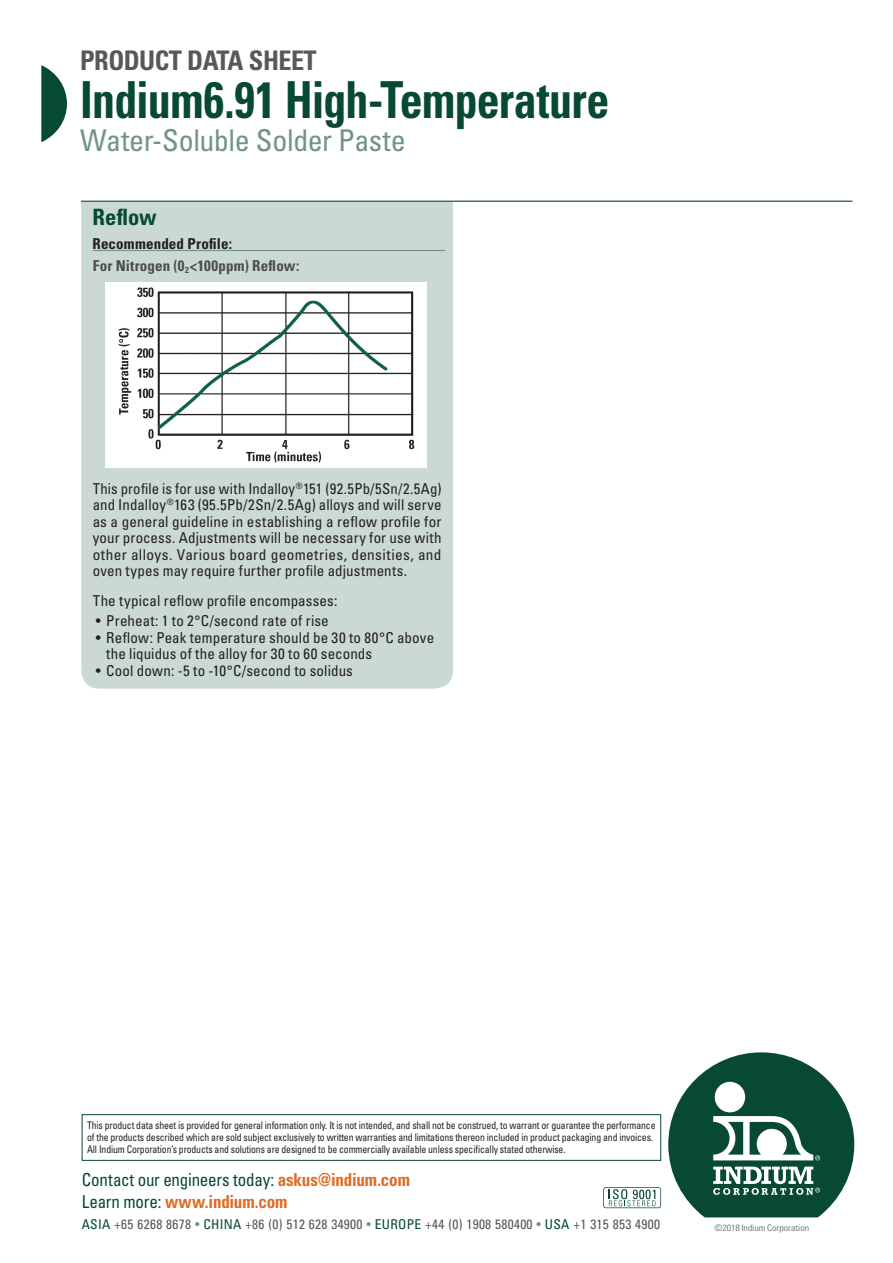
<style>
.page{position:relative;width:893px;height:1263px;background:#fff}
.page>*{position:absolute;margin:0;border:0;box-sizing:border-box;transform-origin:0 0}
.Title_2{font:700 condensed 51px "Univers LT Std";letter-spacing:-.015em;color:#074932;scale:.9 1}
.Title_2-2{font:condensed 30px "Univers LT Std";letter-spacing:-.01em;color:#719585}
.PDS{font:700 condensed 27px "Univers LT Std";letter-spacing:-.02em;color:#57585a}
.Subhead_Indented{font:700 condensed 22.5px "Univers LT Std";color:#074932}
.t1{font:condensed 17.85px "Univers LT Std";letter-spacing:-.015em;color:#074932;scale:.95 1}
.t2{font:700 condensed 17.85px "Univers LT Std";letter-spacing:-.01em;color:#de6b27;scale:.95 1}
.Body_Text{font:condensed 15px/16.5px "Univers LT Std";letter-spacing:.01em;color:#231f20;text-align:justify}
.Subhead_with_Rule{font:700 condensed 15px "Univers LT Std";letter-spacing:.01em;color:#4b4c4d}
.Subhead_with_Rule_In{font:700 condensed 15px "Univers LT Std";letter-spacing:.01em;color:#231f20}
.t3{font:condensed 13.5px "Univers LT Std";letter-spacing:.02em;color:#57585a}
.t4{font:condensed 10.5px/12px "Univers LT Std";letter-spacing:-.015em;color:#231f20;scale:.93 1}
.t5{font:300 condensed 9px "Univers LT Std";color:#57585a;scale:1.1 1}
.s1{font-weight:700;color:#de6b27}
.s2{font-weight:400;color:#074932}
.s3{color:#074932}
.s4{color:#719585}
</style>
<div class="page">
<svg style="left:603px;top:1187px;width:58px;height:21px"></svg>
<svg style="left:668px;top:1052px;width:186px;height:165px"></svg>
<div style="left:715px;top:1082px;width:30px;height:30px;background:#fff;border-radius:50%"></div>
<div style="left:82px;top:1114px;width:579px;height:47px;border:1px solid #074932"></div>
<svg style="left:41px;top:65px;width:26px;height:77px"></svg>
<div style="left:81px;top:202px;width:372px;height:486px;background:#cad9d2"></div>
<hr style="left:92px;top:250px;width:353px;height:1px;background:#719585">
<img style="left:106px;top:282px;width:321px;height:185px">
<hr style="left:81px;top:201px;width:771px;height:1px;background:#074932">
<p class="PDS" style="left:80px;top:44px;width:238px">PRODUCT DATA SHEET</p>
<p class="Title_2" style="left:80px;top:69px;width:589px">Indium6.91 High-Temperature</p>
<p class="Title_2-2" style="left:80px;top:122px;width:327px">Water-Soluble Solder Paste</p>
<p class="Subhead_Indented" style="left:92px;top:204px;width:66px">Reflow</p>
<p class="Subhead_with_Rule_In" style="left:92px;top:234px;width:141px">Recommended Profile:</p>
<p class="Subhead_with_Rule" style="left:93px;top:257px;width:208px">For Nitrogen (0<sub>2</sub>&lt;100ppm) Reflow:</p>
<p class="Body_Text" style="left:93px;top:480px;width:350px">This profile is for use with Indalloy<sup>®</sup>151 (92.5Pb/5Sn/2.5Ag) and Indalloy<sup>®</sup>163 (95.5Pb/2Sn/2.5Ag) alloys and will serve as a general guideline in establishing a reflow profile for your process. Adjustments will be necessary for use with other alloys. Various board geometries, densities, and oven types may require further profile adjustments.</p>
<p class="Body_Text" style="left:93px;top:592px;width:246px">The typical reflow profile encompasses:</p>
<p class="Body_Text" style="left:96px;top:612px;width:235px">• Preheat: 1 to 2°C/second rate of rise</p>
<p class="Body_Text" style="left:106px;top:629px;width:329px;text-indent:-10px">• Reflow: Peak temperature should be 30 to 80°C above the liquidus of the alloy for 30 to 60 seconds</p>
<p class="Body_Text" style="left:96px;top:662px;width:259px">• Cool down: -5 to -10°C/second to solidus</p>
<p class="t4" style="left:87px;top:1119px;width:613px">This product data sheet is provided for general information only. It is not intended, and shall not be construed, to warrant or guarantee the performance of the products described which are sold subject exclusively to written warranties and limitations thereon included in product packaging and invoices.<br>All Indium Corporation’s products and solutions are designed to be commercially available unless specifically stated otherwise.</p>
<p class="t1" style="left:82px;top:1169px;width:347px">Contact our engineers today: <span class="s1">askus@indium.com</span></p>
<p class="t2" style="left:82px;top:1190px;width:218px"><span class="s2">Learn more:</span> www.indium.com</p>
<p class="t3" style="left:82px;top:1216px;width:580px"><span class="s3">ASIA</span> +65 6268 8678 <span class="s4">•</span> <span class="s3">CHINA</span> +86 (0) 512 628 34900 <span class="s4">•</span> <span class="s3">EUROPE</span> +44 (0) 1908 580400 <span class="s4">•</span> <span class="s3">USA</span> +1 315 853 4900</p>
<p class="t5" style="left:714px;top:1222px;width:88px">©2018 Indium Corporation</p>
</div>
